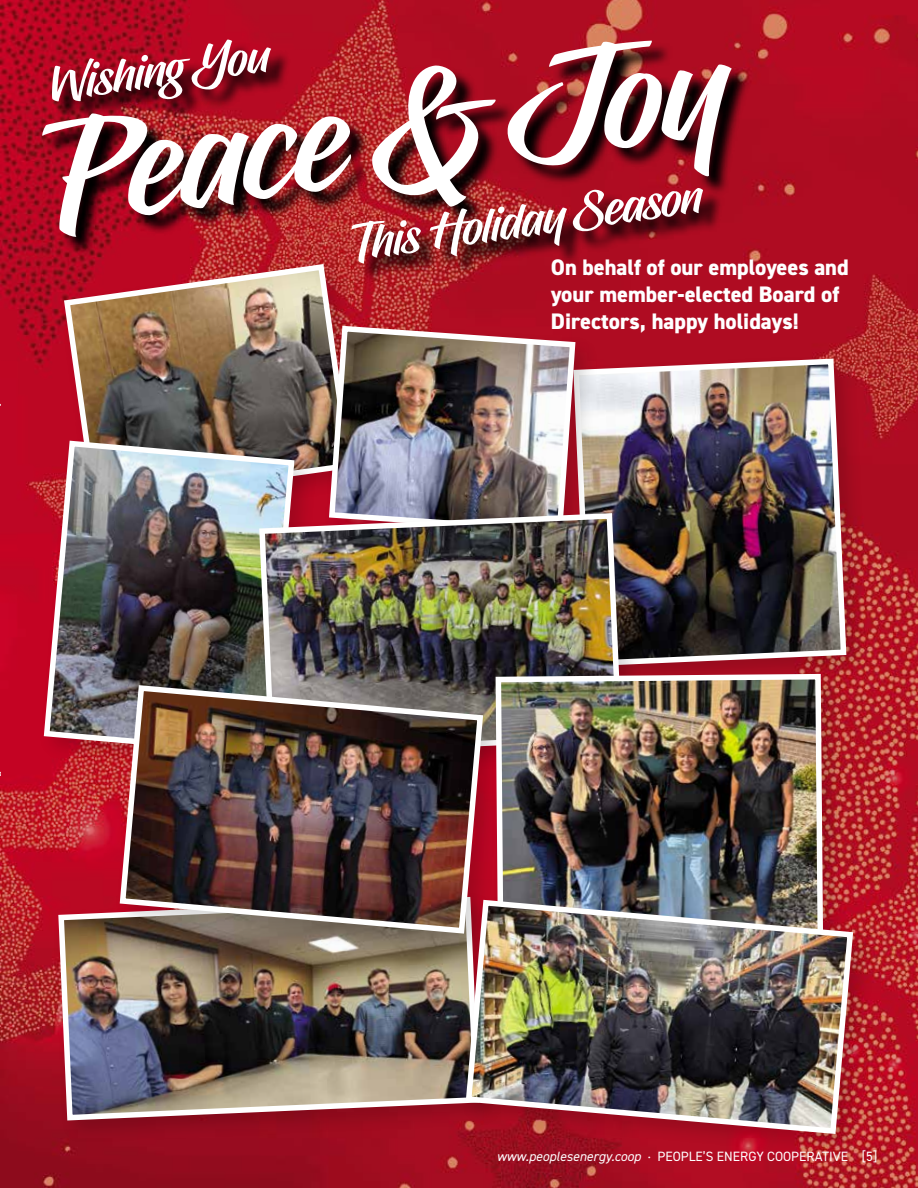
<style>
.page{position:relative;width:918px;height:1188px;background:#fff}
.page>*{position:absolute;margin:0;border:0;box-sizing:border-box;transform-origin:0 0}
.t1{font:145.2px "Hughs";color:#fff}
.t2{font:49.65px "Hughs";color:#fff}
.t3{font:800 22.5px/27px "DIN2014";color:#fff}
.t4{font:13.5px "DIN2014";color:#fff}
.s1{font-style:italic}
.s2{font-size:10.5px}
</style>
<div class="page">
<img style="left:0;top:0;width:918px;height:1188px">
<img style="left:61px;top:284px;width:294px;height:223px">
<div style="left:38px;top:435px;width:281px;height:345px;background:#000;opacity:.16"></div>
<img style="left:41px;top:438px;width:256px;height:321px">
<div style="left:567px;top:353px;width:304px;height:338px;background:#000;opacity:.16"></div>
<img style="left:599px;top:356px;width:250px;height:313px">
<img style="left:0;top:404px;width:1px;height:368px">
<svg style="left:45px;top:43px;width:706px;height:241px"></svg>
<div style="left:323px;top:320px;width:276px;height:238px;background:#000;opacity:.16"></div>
<img style="left:326px;top:323px;width:252px;height:184px">
<div style="left:52px;top:891px;width:452px;height:254px;background:#000;opacity:.16"></div>
<img style="left:55px;top:894px;width:405px;height:229px">
<div style="left:253px;top:507px;width:393px;height:273px;background:#000;opacity:.16"></div>
<img style="left:256px;top:510px;width:369px;height:169px">
<div style="left:114px;top:679px;width:393px;height:279px;background:#000;opacity:.16"></div>
<img style="left:117px;top:682px;width:369px;height:255px">
<div style="left:489px;top:667px;width:359px;height:324px;background:#000;opacity:.16"></div>
<img style="left:493px;top:671px;width:333px;height:223px">
<div style="left:460px;top:894px;width:417px;height:264px;background:#000;opacity:.16"></div>
<img style="left:463px;top:897px;width:393px;height:240px">
<h1 class="t1" style="left:33px;top:94px;width:686px;rotate:-8deg">Peace &amp; Joy</h1>
<h2 class="t2" style="left:43px;top:56px;width:225px;rotate:-8deg">Wishing You</h2>
<h2 class="t2" style="left:346px;top:215px;width:356px;rotate:-8deg">This Holiday Season</h2>
<p class="t3" style="left:551px;top:253px;width:299px">On behalf of our employees and your member-elected Board of<br>Directors, happy holidays!</p>
<p class="t4" style="left:497px;top:1148px;width:382px"><span class="s1">www.peoplesenergy.coop</span> <span class="s2">•</span> PEOPLE’S ENERGY COOPERATIVE [5]</p>
</div>
